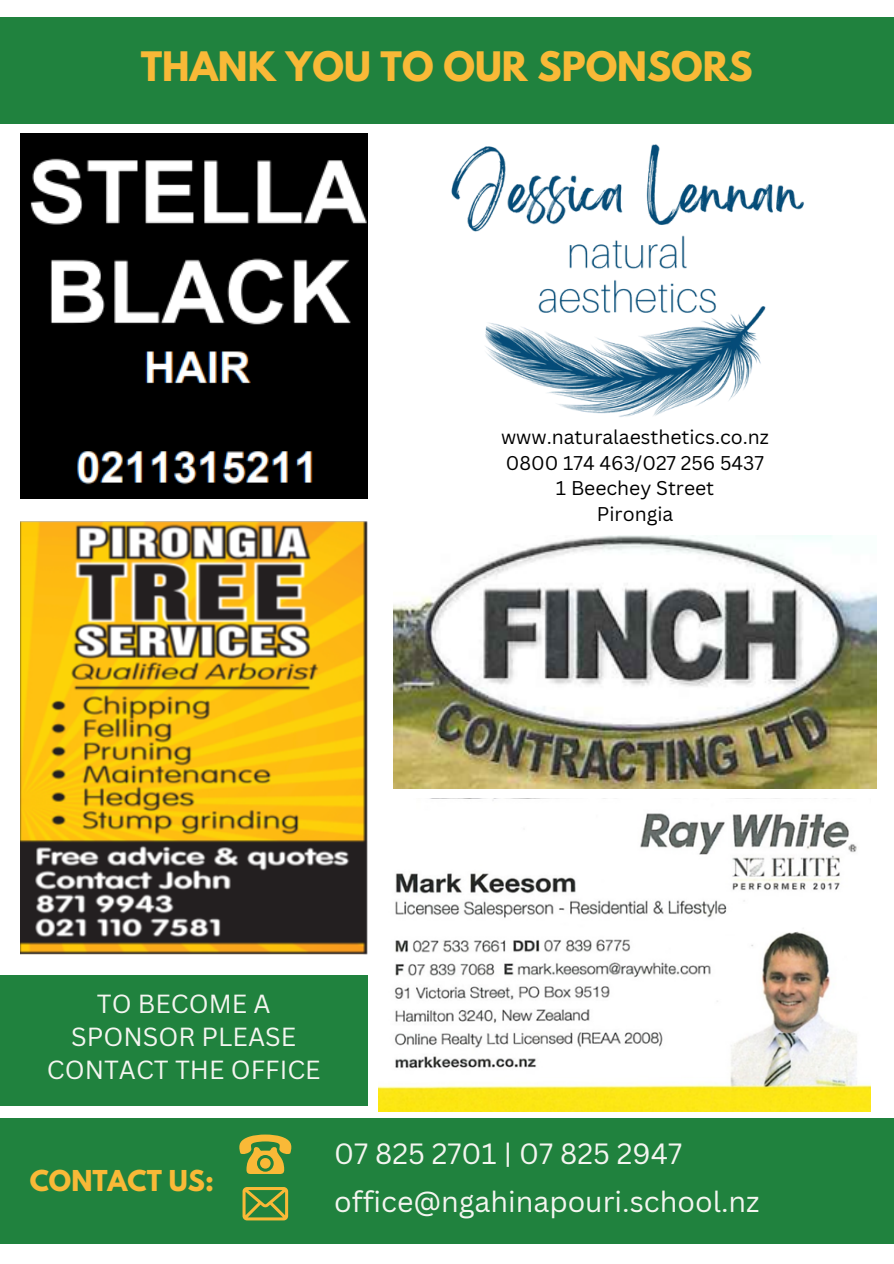
<style>
.page{position:relative;width:894px;height:1264px;background:#fff}
.page>*{position:absolute;margin:0;border:0;box-sizing:border-box;transform-origin:0 0}
.t1{font:700 36px "League Spartan";color:#f9b937}
.t2{font:28.5px "Canva Sans";color:#f4f5f0}
.t3{font:25.5px/32.7px "Canva Sans";color:#f4f5f0;text-align:center}
.t4{font:700 25.5px "League Spartan";color:#f9b937}
.t5{font:19.35px "Canva Sans";color:#000}
</style>
<div class="page">
<img style="left:451px;top:144px;width:353px;height:273px">
<img style="left:393px;top:535px;width:483px;height:253px">
<img style="left:378px;top:798px;width:492px;height:313px">
<img style="left:21px;top:133px;width:346px;height:365px">
<img style="left:21px;top:521px;width:346px;height:433px">
<div style="left:0;top:17px;width:893px;height:106px;background:#20823e"></div>
<div style="left:0;top:975px;width:367px;height:130px;background:#20823e"></div>
<div style="left:0;top:1118px;width:893px;height:125px;background:#20823e"></div>
<svg style="left:239px;top:1134px;width:53px;height:39px"></svg>
<svg style="left:242px;top:1187px;width:46px;height:33px"></svg>
<p class="t1" style="left:141px;top:48px;width:613px">THANK YOU TO OUR SPONSORS</p>
<p class="t5" style="left:501px;top:423px;width:269px">www.naturalaesthetics.co.nz</p>
<p class="t5" style="left:506px;top:449px;width:259px">0800 174 463/027 256 5437</p>
<p class="t5" style="left:555px;top:474px;width:160px">1 Beechey Street</p>
<p class="t5" style="left:596px;top:500px;width:78px">Pirongia</p>
<p class="t3" style="left:47px;top:987px;width:275px">TO BECOME A<br>SPONSOR PLEASE<br>CONTACT THE OFFICE</p>
<p class="t4" style="left:30px;top:1168px;width:186px">CONTACT US:</p>
<p class="t2" style="left:334px;top:1133px;width:349px">07 825 2701 | 07 825 2947</p>
<p class="t2" style="left:334px;top:1181px;width:427px">office@ngahinapouri.school.nz</p>
</div>
